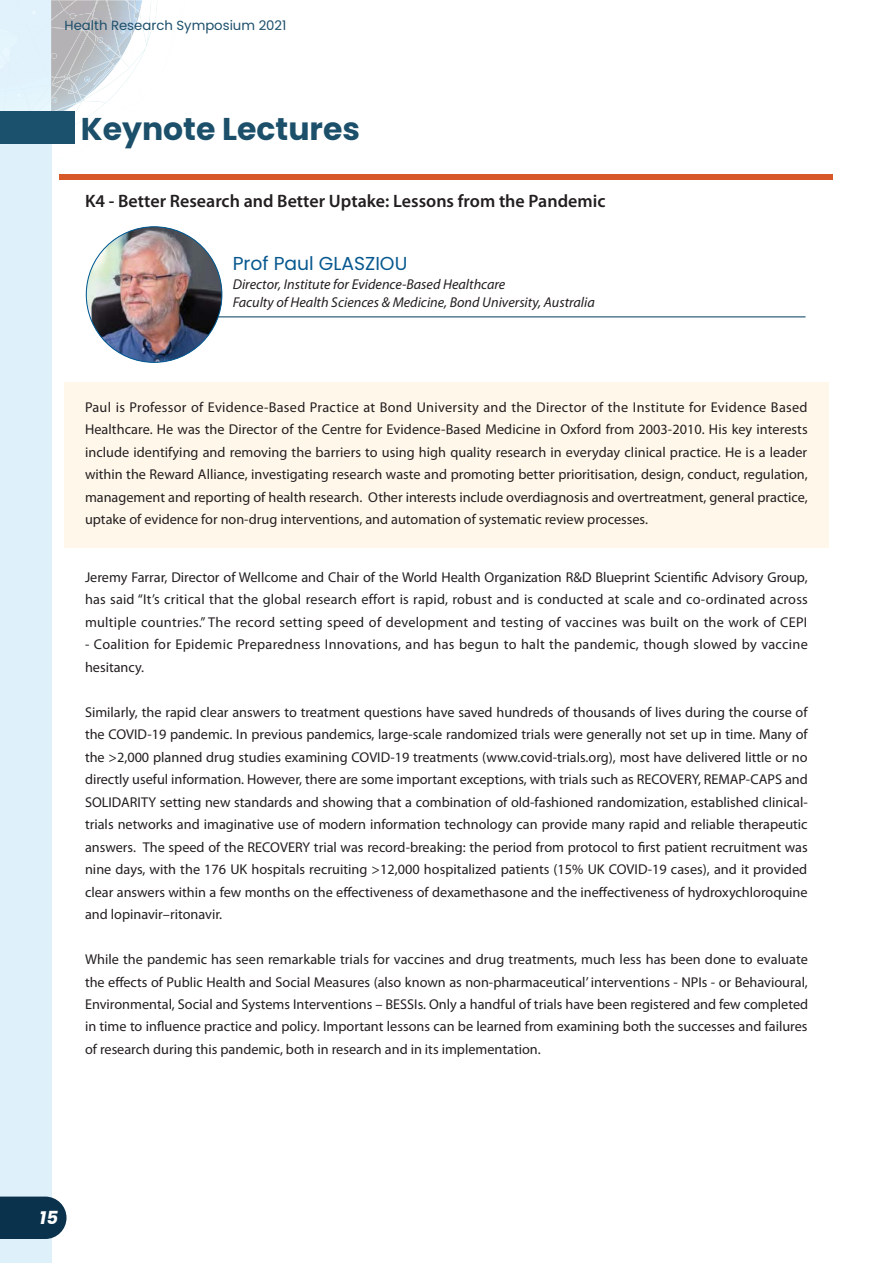
<style>
.page{position:relative;width:893px;height:1263px;background:#fff}
.page>*{position:absolute;margin:0;border:0;box-sizing:border-box;transform-origin:0 0}
.t1{font:700 31.5px "Poppins";color:#1b4f6a}
.t2{font:18.75px "Poppins";color:#07588f}
.t3{font:600 18px "Myriad Pro";color:#231f20}
.t4{font:italic 700 18px "Poppins";color:#fff}
.t5{font:14.25px/22.5px "Myriad Pro";color:#231f20;text-align:justify}
.t6{font:14.25px/22.5px "Myriad Pro";letter-spacing:.02em;color:#231f20}
.t7{font:italic 14.25px/18px "Myriad Pro";color:#231f20}
.t8{font:13.2px "Poppins";color:#1d4f6b}
</style>
<div class="page">
<div style="left:0;top:0;width:51px;height:1263px;background:#def0fa"></div>
<svg style="left:0;top:1197px;width:67px;height:42px;background:#1c415a"></svg>
<svg style="left:2px;top:0;width:156px;height:172px"></svg>
<div style="left:0;top:111px;width:75px;height:33px;background:#1b516d"></div>
<div style="left:60px;top:174px;width:773px;height:5px;background:#d75829"></div>
<div style="left:64px;top:382px;width:765px;height:165px;background:#fff7ea"></div>
<hr style="left:200px;top:316px;width:605px;height:1px;background:#1b516d">
<img style="left:86px;top:227px;width:136px;height:135px;border-radius:50%">
<p class="t8" style="left:65px;top:18px;width:223px">Health Research Symposium 2021</p>
<h1 class="t1" style="left:81px;top:110px;width:281px">Keynote Lectures</h1>
<p class="t3" style="left:85px;top:190px;width:522px">K4 - Better Research and Better Uptake: Lessons from the Pandemic</p>
<h2 class="t2" style="left:233px;top:253px;width:176px">Prof Paul GLASZIOU</h2>
<p class="t7" style="left:233px;top:275px;width:364px">Director, Institute for Evidence-Based Healthcare<br>Faculty of Health Sciences &amp; Medicine, Bond University, Australia</p>
<p class="t5" style="left:85px;top:397px;width:724px">Paul is Professor of Evidence-Based Practice at Bond University and the Director of the Institute for Evidence Based Healthcare. He was the Director of the Centre for Evidence-Based Medicine in Oxford from 2003-2010. His key interests include identifying and removing the barriers to using high quality research in everyday clinical practice. He is a leader within the Reward Alliance, investigating research waste and promoting better prioritisation, design, conduct, regulation, management and reporting of health research. Other interests include overdiagnosis and overtreatment, general practice, uptake of evidence for non-drug interventions, and automation of systematic review processes.</p>
<p class="t5" style="left:85px;top:567px;width:724px">Jeremy Farrar, Director of Wellcome and Chair of the World Health Organization R&amp;D Blueprint Scientific Advisory Group, has said “It’s critical that the global research effort is rapid, robust and is conducted at scale and co-ordinated across multiple countries.” The record setting speed of development and testing of vaccines was built on the work of CEPI</p>
<p class="t6" style="left:85px;top:634px;width:724px">- Coalition for Epidemic Preparedness Innovations, and has begun to halt the pandemic, though slowed by vaccine hesitancy.</p>
<p class="t5" style="left:85px;top:702px;width:724px">Similarly, the rapid clear answers to treatment questions have saved hundreds of thousands of lives during the course of the COVID-19 pandemic. In previous pandemics, large-scale randomized trials were generally not set up in time. Many of the &gt;2,000 planned drug studies examining COVID-19 treatments (www.covid-trials.org), most have delivered little or no directly useful information. However, there are some important exceptions, with trials such as RECOVERY, REMAP-CAPS and SOLIDARITY setting new standards and showing that a combination of old-fashioned randomization, established clinical&shy;trials networks and imaginative use of modern information technology can provide many rapid and reliable therapeutic answers. The speed of the RECOVERY trial was record-breaking: the period from protocol to first patient recruitment was nine days, with the 176 UK hospitals recruiting &gt;12,000 hospitalized patients (15% UK COVID-19 cases), and it provided clear answers within a few months on the effectiveness of dexamethasone and the ineffectiveness of hydroxychloroquine and lopinavir–ritonavir.</p>
<p class="t5" style="left:85px;top:949px;width:725px">While the pandemic has seen remarkable trials for vaccines and drug treatments, much less has been done to evaluate the effects of Public Health and Social Measures (also known as non-pharmaceutical’ interventions - NPIs - or Behavioural, Environmental, Social and Systems Interventions – BESSIs. Only a handful of trials have been registered and few completed in time to influence practice and policy. Important lessons can be learned from examining both the successes and failures of research during this pandemic, both in research and in its implementation.</p>
<p class="t4" style="left:40px;top:1207px;width:20px">15</p>
</div>
